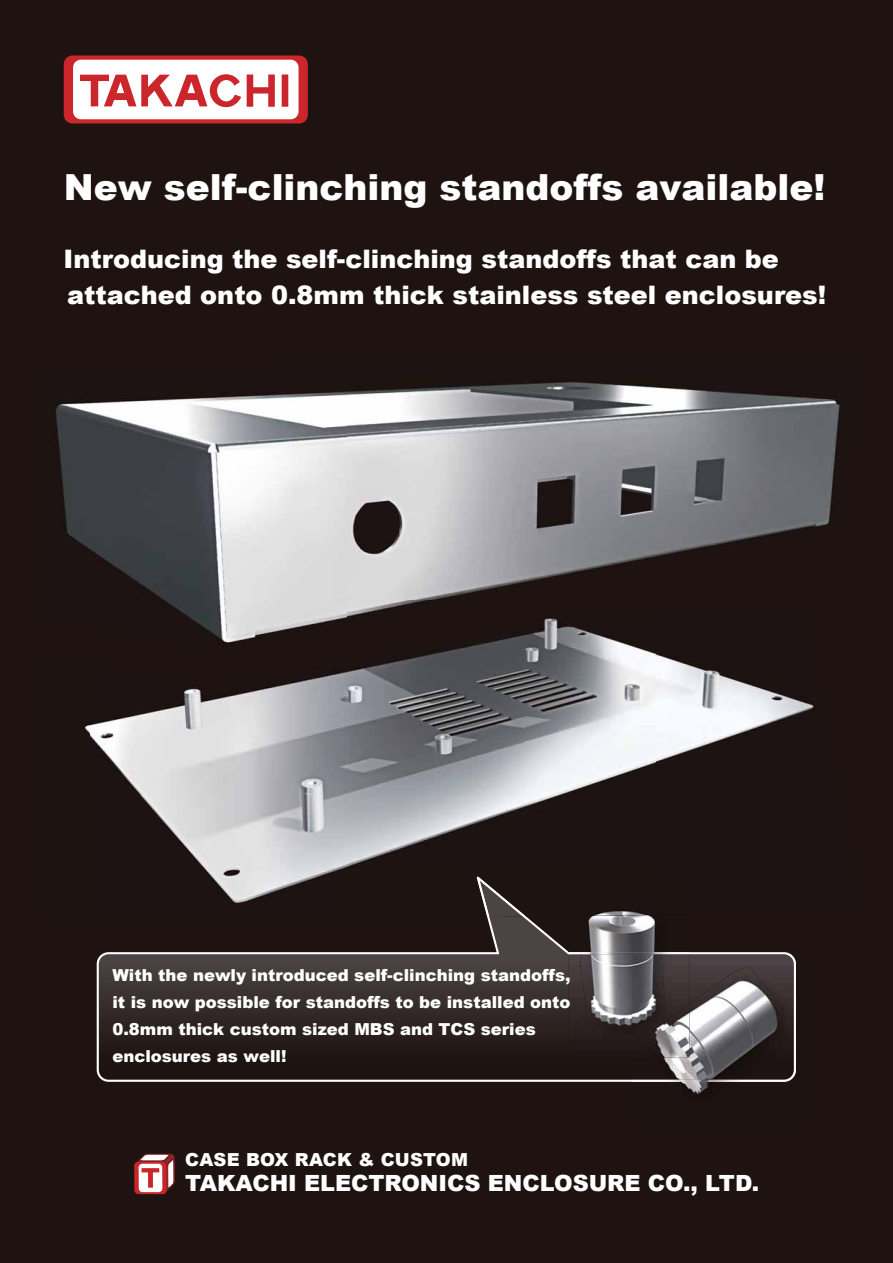
<style>
.page{position:relative;width:893px;height:1263px;background:#1e1310}
.page>*{position:absolute;margin:0;border:0;box-sizing:border-box;transform-origin:0 0}
.t1{font:900 36px "Arial";color:#fff}
.t2{font:900 25.5px/36.2px "Arial";color:#fff}
.t3{font:900 22.35px "Arial";letter-spacing:-.005em;color:#fff}
.t4{font:900 18px "Arial";letter-spacing:.01em;color:#fff}
.t5{font:900 16.5px/27px "Arial";color:#fff}
</style>
<div class="page">
<svg style="left:97px;top:922px;width:694px;height:160px"></svg>
<img style="left:568px;top:922px;width:121px;height:136px">
<img style="left:581px;top:922px;width:80px;height:32px">
<img style="left:580px;top:954px;width:52px;height:80px">
<img style="left:632px;top:954px;width:164px;height:128px">
<img style="left:632px;top:955px;width:34px;height:74px">
<svg style="left:632px;top:954px;width:57px;height:1px"></svg>
<img style="left:681px;top:1082px;width:31px;height:17px">
<img style="left:653px;top:966px;width:130px;height:114px">
<img style="left:665px;top:1080px;width:68px;height:2px">
<img style="left:644px;top:1004px;width:45px;height:54px">
<img style="left:55px;top:391px;width:292px;height:253px">
<img style="left:347px;top:381px;width:360px;height:219px">
<img style="left:707px;top:391px;width:134px;height:156px">
<img style="left:347px;top:600px;width:80px;height:5px">
<img style="left:84px;top:670px;width:263px;height:234px">
<img style="left:347px;top:605px;width:467px;height:317px">
<img style="left:477px;top:877px;width:49px;height:40px">
<img style="left:586px;top:898px;width:72px;height:18px">
<svg style="left:64px;top:56px;width:244px;height:68px;background:#e8aaac"></svg>
<svg style="left:134px;top:1162px;width:33px;height:32px"></svg>
<svg style="left:135px;top:1154px;width:40px;height:39px;background:#cd8c8e"></svg>
<h1 class="t1" style="left:64px;top:161px;width:763px">New self-clinching standoffs available!</h1>
<h2 class="t2" style="left:64px;top:240px;width:764px">Introducing the self-clinching standoffs that can be attached onto 0.8mm thick stainless steel enclosures!</h2>
<p class="t5" style="left:112px;top:961px;width:460px">With the newly introduced self-clinching standoffs, it is now possible for standoffs to be installed onto 0.8mm thick custom sized MBS and TCS series enclosures as well!</p>
<p class="t4" style="left:185px;top:1146px;width:284px">CASE BOX RACK &amp; CUSTOM</p>
<h3 class="t3" style="left:185px;top:1167px;width:576px">TAKACHI ELECTRONICS ENCLOSURE CO., LTD.</h3>
</div>
